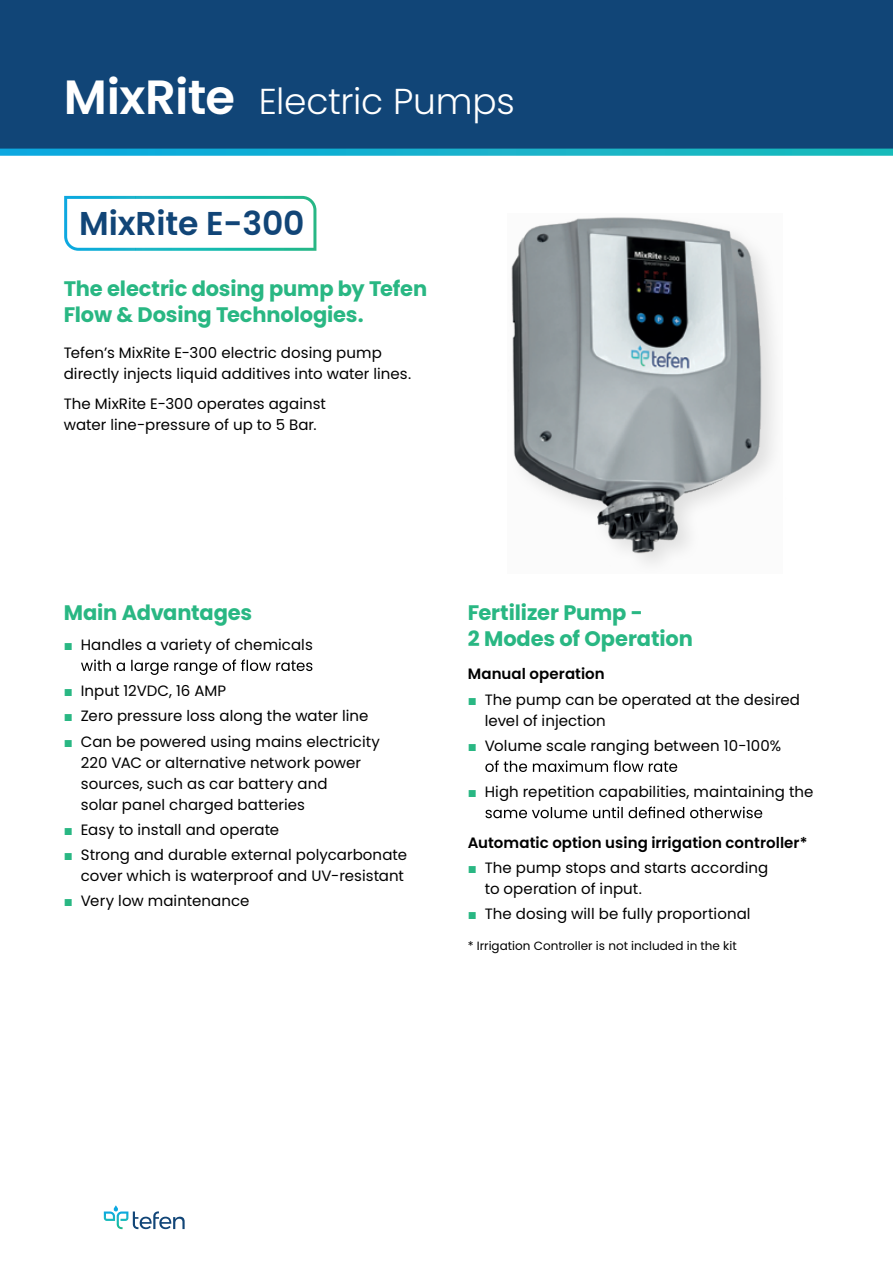
<style>
.page{position:relative;width:893px;height:1263px;background:#fff}
.page>*{position:absolute;margin:0;border:0;box-sizing:border-box;transform-origin:0 0}
.t1{font:300 36px "Poppins";letter-spacing:-.01em;color:#fff}
.t2{font:600 33px "Poppins";letter-spacing:-.005em;color:#114577}
.t3{font:700 21px/25.2px "Poppins";letter-spacing:-.005em;color:#29b783}
.t4{font:15px/21px "Poppins";letter-spacing:.005em;color:#000001}
.t5{font:600 15px "Poppins";letter-spacing:.005em;color:#000001}
.t6{font:12px "Poppins";color:#000001}
.s1{font-weight:600;font-size:48px}
.s2{font-family:"Arial";color:#29b783}
</style>
<div class="page">
<svg style="left:104px;top:1205px;width:81px;height:24px"></svg>
<div style="left:0;top:0;width:893px;height:149px;background:#114577"></div>
<svg style="left:0;top:149px;width:893px;height:7px;background:#1cb4ce"></svg>
<svg style="left:81px;top:659px;width:231px;height:16px"></svg>
<img style="left:511px;top:217px;width:264px;height:348px">
<svg style="left:485px;top:760px;width:192px;height:12px"></svg>
<svg style="left:485px;top:807px;width:277px;height:11px"></svg>
<svg style="left:64px;top:196px;width:252px;height:55px"></svg>
<h1 class="t1" style="left:64px;top:81px;width:452px"><span class="s1">MixRite</span> Electric Pumps</h1>
<h2 class="t2" style="left:79px;top:204px;width:227px">MixRite E-300</h2>
<h3 class="t3" style="left:64px;top:276px;width:365px">The electric dosing pump by Tefen<br>Flow &amp; Dosing Technologies.</h3>
<p class="t4" style="left:64px;top:342px;width:349px">Tefen’s MixRite E-300 electric dosing pump directly injects liquid additives into water lines.</p>
<p class="t4" style="left:64px;top:393px;width:264px">The MixRite E-300 operates against water line-pressure of up to 5 Bar.</p>
<h3 class="t3" style="left:64px;top:600px;width:190px">Main Advantages</h3>
<p class="t4" style="left:64px;top:634px;width:251px"><span class="s2">■</span> Handles a variety of chemicals</p>
<p class="t4" style="left:64px;top:680px;width:164px"><span class="s2">■</span> Input 12VDC, 16 AMP</p>
<p class="t4" style="left:64px;top:706px;width:306px"><span class="s2">■</span> Zero pressure loss along the water line</p>
<p class="t4" style="left:81px;top:731px;width:301px;text-indent:-17px"><span class="s2">■</span> Can be powered using mains electricity 220 VAC or alternative network power sources, such as car battery and<br>solar panel charged batteries</p>
<p class="t4" style="left:64px;top:819px;width:217px"><span class="s2">■</span> Easy to install and operate</p>
<p class="t4" style="left:64px;top:844px;width:345px;text-align:right"><span class="s2">■</span> Strong and durable external polycarbonate cover which is waterproof and UV-resistant</p>
<p class="t4" style="left:64px;top:891px;width:187px"><span class="s2">■</span> Very low maintenance</p>
<h3 class="t3" style="left:468px;top:600px;width:227px">Fertilizer Pump -<br>2 Modes of Operation</h3>
<p class="t5" style="left:468px;top:665px;width:139px">Manual operation</p>
<p class="t4" style="left:485px;top:689px;width:317px;text-indent:-17px"><span class="s2">■</span> The pump can be operated at the desired level of injection</p>
<p class="t4" style="left:468px;top:735px;width:315px"><span class="s2">■</span> Volume scale ranging between 10-100%</p>
<p class="t4" style="left:468px;top:781px;width:347px"><span class="s2">■</span> High repetition capabilities, maintaining the</p>
<p class="t5" style="left:468px;top:834px;width:341px">Automatic option using irrigation controller*</p>
<p class="t4" style="left:485px;top:857px;width:285px;text-indent:-17px"><span class="s2">■</span> The pump stops and starts according to operation of input.</p>
<p class="t4" style="left:468px;top:903px;width:284px"><span class="s2">■</span> The dosing will be fully proportional</p>
<p class="t6" style="left:468px;top:939px;width:270px">* Irrigation Controller is not included in the kit</p>
</div>
